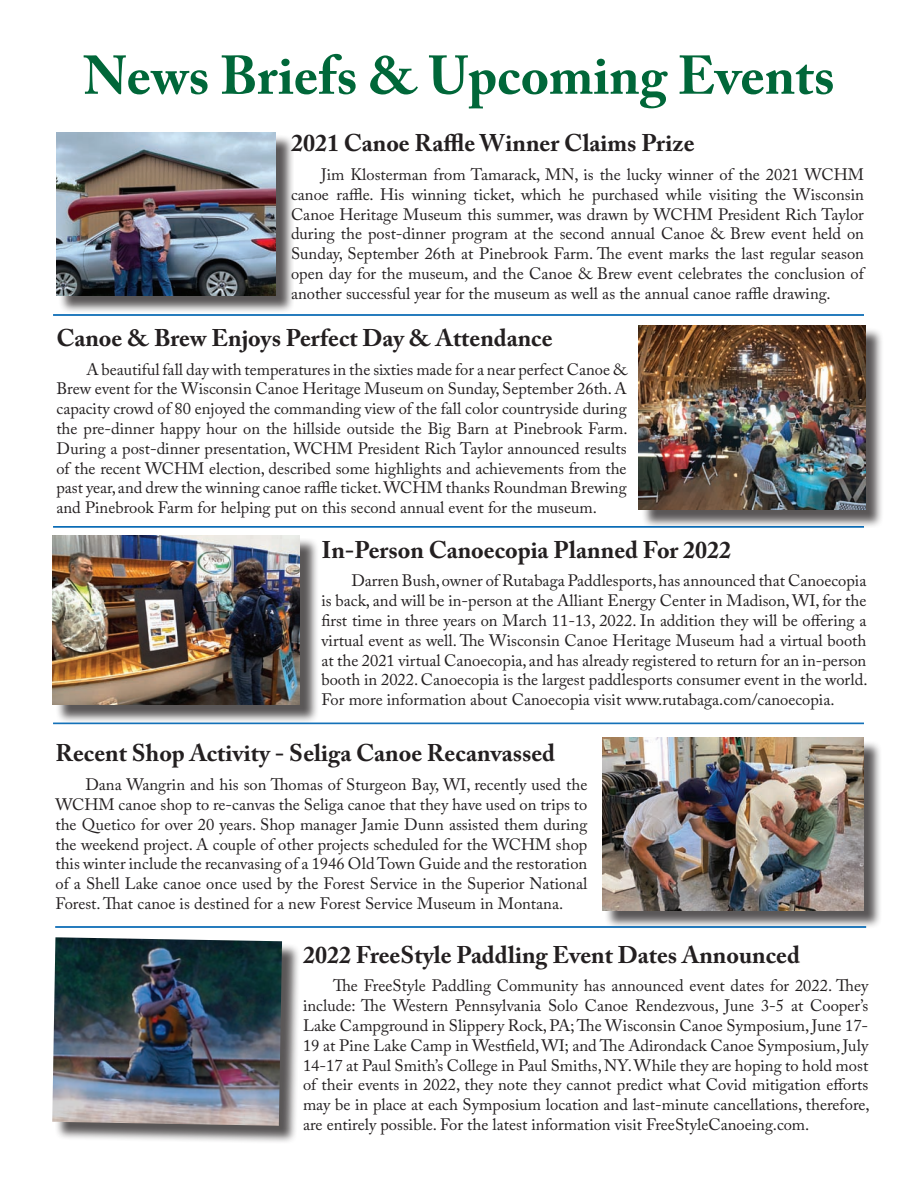
<style>
.page{position:relative;width:918px;height:1188px;background:#fff}
.page>*{position:absolute;margin:0;border:0;box-sizing:border-box;transform-origin:0 0}
.t1{font:700 54px "Adobe Caslon Pro";color:#006739}
.t2{font:700 24px "Adobe Caslon Pro";color:#231f20}
.t3{font:16.5px/19.8px "Adobe Caslon Pro";color:#231f20;text-align:justify}
</style>
<div class="page">
<div style="left:55px;top:538px;width:264px;height:185px;background:#231f20;opacity:.75"></div>
<img style="left:52px;top:535px;width:248px;height:170px">
<div style="left:604px;top:740px;width:278px;height:189px;background:#231f20;opacity:.75"></div>
<img style="left:602px;top:738px;width:262px;height:172px">
<div style="left:58px;top:134px;width:236px;height:180px;background:#231f20;opacity:.75"></div>
<img style="left:56px;top:132px;width:220px;height:164px">
<div style="left:641px;top:328px;width:243px;height:200px;background:#231f20;opacity:.75"></div>
<img style="left:639px;top:325px;width:226px;height:185px">
<hr style="left:53px;top:314px;width:811px;height:1px;background:#0166b3">
<hr style="left:53px;top:315px;width:811px;height:1px;background:#0166b3">
<hr style="left:53px;top:526px;width:811px;height:1px;background:#0166b3">
<hr style="left:53px;top:527px;width:811px;height:1px;background:#0166b3">
<hr style="left:53px;top:723px;width:811px;height:1px;background:#0166b3">
<div style="left:55px;top:940px;width:246px;height:204px;background:#231f20;opacity:.75"></div>
<img style="left:52px;top:937px;width:230px;height:189px">
<hr style="left:55px;top:926px;width:811px;height:1px;background:#0166b3">
<hr style="left:55px;top:927px;width:811px;height:1px;background:#0166b3">
<h1 class="t1" style="left:83px;top:43px;width:753px">News Briefs &amp; Upcoming Events</h1>
<h2 class="t2" style="left:291px;top:129px;width:405px">2021 Canoe Raffle Winner Claims Prize</h2>
<p class="t3" style="left:291px;top:164px;width:575px;text-indent:30px">Jim Klosterman from Tamarack, MN, is the lucky winner of the 2021 WCHM canoe raffle. His winning ticket, which he purchased while visiting the Wisconsin Canoe Heritage Museum this summer, was drawn by WCHM President Rich Taylor during the post-dinner program at the second annual Canoe &amp; Brew event held on Sunday, September 26th at Pinebrook Farm. The event marks the last regular season open day for the museum, and the Canoe &amp; Brew event celebrates the conclusion of another successful year for the museum as well as the annual canoe raffle drawing.</p>
<h2 class="t2" style="left:56px;top:324px;width:498px">Canoe &amp; Brew Enjoys Perfect Day &amp; Attendance</h2>
<p class="t3" style="left:56px;top:359px;width:573px;text-indent:30px">A beautiful fall day with temperatures in the sixties made for a near perfect Canoe &amp; Brew event for the Wisconsin Canoe Heritage Museum on Sunday, September 26th. A capacity crowd of 80 enjoyed the commanding view of the fall color countryside during the pre-dinner happy hour on the hillside outside the Big Barn at Pinebrook Farm.<br>During a post-dinner presentation, WCHM President Rich Taylor announced results of the recent WCHM election, described some highlights and achievements from the past year, and drew the winning canoe raffle ticket. WCHM thanks Roundman Brewing and Pinebrook Farm for helping put on this second annual event for the museum.</p>
<h2 class="t2" style="left:321px;top:535px;width:411px">In-Person Canoecopia Planned For 2022</h2>
<p class="t3" style="left:321px;top:571px;width:548px;text-indent:30px">Darren Bush, owner of Rutabaga Paddlesports, has announced that Canoecopia is back, and will be in-person at the Alliant Energy Center in Madison, WI, for the first time in three years on March 11-13, 2022. In addition they will be offering a virtual event as well. The Wisconsin Canoe Heritage Museum had a virtual booth at the 2021 virtual Canoecopia, and has already registered to return for an in-person booth in 2022. Canoecopia is the largest paddlesports consumer event in the world.<br>For more information about Canoecopia visit www.rutabaga.com/canoecopia.</p>
<h2 class="t2" style="left:56px;top:739px;width:501px">Recent Shop Activity - Seliga Canoe Recanvassed</h2>
<p class="t3" style="left:56px;top:775px;width:533px;text-indent:30px">Dana Wangrin and his son Thomas of Sturgeon Bay, WI, recently used the WCHM canoe shop to re-canvas the Seliga canoe that they have used on trips to the Quetico for over 20 years. Shop manager Jamie Dunn assisted them during the weekend project. A couple of other projects scheduled for the WCHM shop this winter include the recanvasing of a 1946 Old Town Guide and the restoration of a Shell Lake canoe once used by the Forest Service in the Superior National Forest. That canoe is destined for a new Forest Service Museum in Montana.</p>
<h2 class="t2" style="left:303px;top:940px;width:499px">2022 FreeStyle Paddling Event Dates Announced</h2>
<p class="t3" style="left:303px;top:976px;width:568px;text-indent:30px">The FreeStyle Paddling Community has announced event dates for 2022. They include: The Western Pennsylvania Solo Canoe Rendezvous, June 3-5 at Cooper’s Lake Campground in Slippery Rock, PA; The Wisconsin Canoe Symposium, June 17- 19 at Pine Lake Camp in Westfield, WI; and The Adirondack Canoe Symposium, July 14-17 at Paul Smith’s College in Paul Smiths, NY. While they are hoping to hold most of their events in 2022, they note they cannot predict what Covid mitigation efforts may be in place at each Symposium location and last-minute cancellations, therefore, are entirely possible. For the latest information visit FreeStyleCanoeing.com.</p>
</div>
